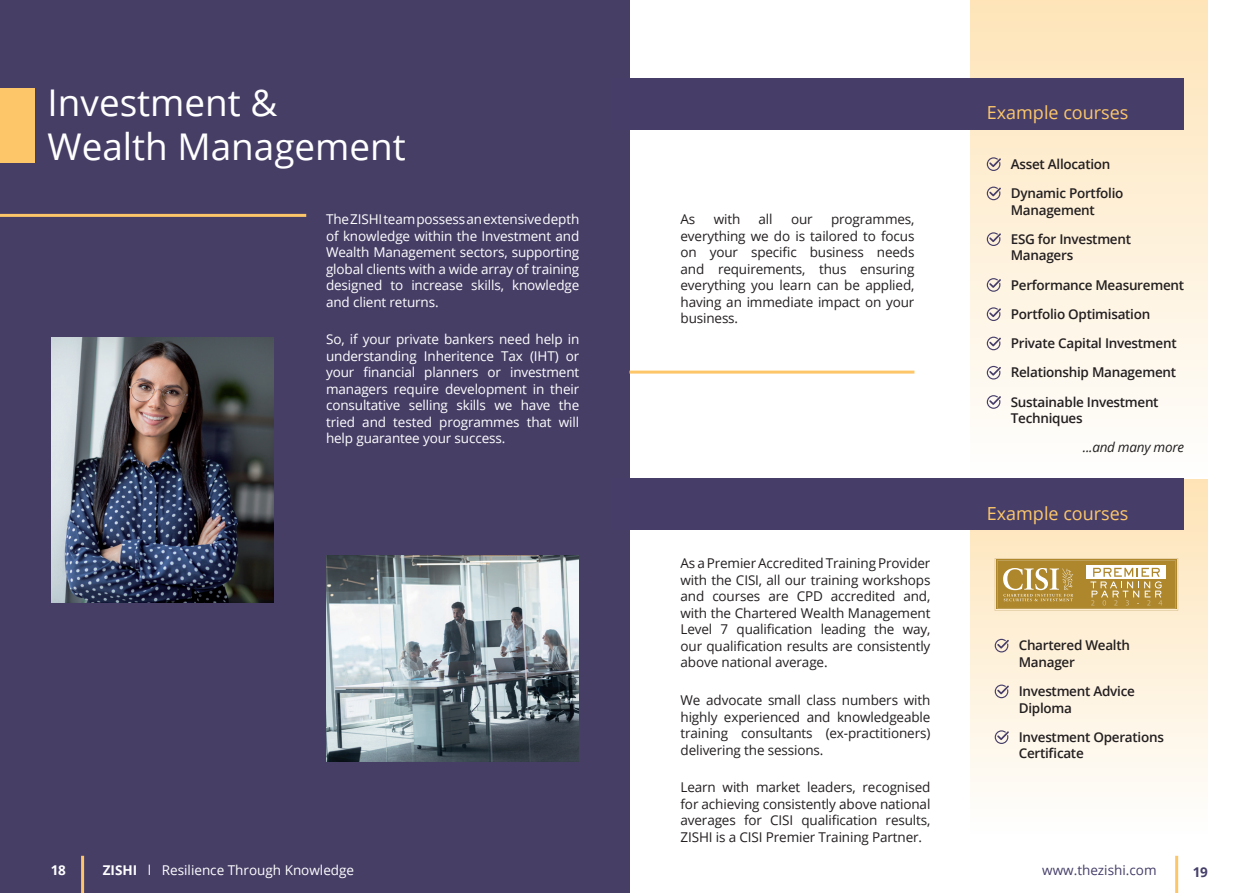
<style>
.page{position:relative;width:1259px;height:893px;background:#fff}
.page>*{position:absolute;margin:0;border:0;box-sizing:border-box;transform-origin:0 0}
.t1{font:36.9px/44.2px "Open Sans";color:#fff}
.t2{font:18px "Open Sans";color:#fdc769}
.t3{font:13.5px/16.5px "Open Sans";letter-spacing:-.01em;color:#231f20;text-align:justify}
.t4{font:13.5px/16.5px "Open Sans";letter-spacing:-.01em;color:#fff;text-align:justify}
.t5{font:600 13.5px/29.2px "Open Sans";letter-spacing:-.02em;color:#231f20}
.t6{font:13.5px "Open Sans";color:#463e69}
.t7{font:italic 13.5px "Open Sans";letter-spacing:-.02em;color:#231f20}
.t8{font:700 13.5px "Open Sans";color:#fff}
.t9{font:700 13.5px "Open Sans";color:#463e69}
.s1{font-weight:700}
</style>
<div class="page">
<div style="left:970px;top:479px;width:238px;height:355px;background:linear-gradient(to bottom,#fee3b6,#fefefe)"></div>
<div style="left:0;top:0;width:629px;height:893px;background:#473e66"></div>
<div style="left:0;top:88px;width:34px;height:74px;background:#fdc769"></div>
<div style="left:970px;top:0;width:238px;height:479px;background:linear-gradient(to bottom,#fee4b8,#fefefe)"></div>
<div style="left:612px;top:78px;width:572px;height:51px;background:#463e69"></div>
<svg style="left:986px;top:157px;width:15px;height:14px"></svg>
<svg style="left:986px;top:187px;width:15px;height:13px"></svg>
<svg style="left:986px;top:232px;width:15px;height:14px"></svg>
<svg style="left:986px;top:278px;width:15px;height:14px"></svg>
<svg style="left:986px;top:307px;width:15px;height:14px"></svg>
<svg style="left:986px;top:337px;width:15px;height:13px"></svg>
<svg style="left:986px;top:366px;width:15px;height:14px"></svg>
<svg style="left:986px;top:395px;width:15px;height:14px"></svg>
<svg style="left:994px;top:639px;width:15px;height:13px"></svg>
<svg style="left:994px;top:685px;width:15px;height:13px"></svg>
<svg style="left:994px;top:730px;width:15px;height:14px"></svg>
<hr style="left:0;top:214px;width:306px;height:3px;background:#fdc769">
<hr style="left:629px;top:371px;width:285px;height:3px;background:#fdc769">
<img style="left:327px;top:555px;width:251px;height:206px">
<hr style="left:81px;top:856px;width:3px;height:37px;background:#fdc769">
<hr style="left:1175px;top:856px;width:3px;height:37px;background:#fdc769">
<div style="left:612px;top:479px;width:572px;height:51px;background:#463e69"></div>
<img style="left:51px;top:337px;width:222px;height:266px">
<svg style="left:994px;top:558px;width:184px;height:53px;background:#c0a25c"></svg>
<h1 class="t1" style="left:48px;top:80px;width:360px">Investment &amp;<br>Wealth Management</h1>
<p class="t4" style="left:326px;top:211px;width:255px">The ZISHI team possess an extensive depth of knowledge within the Investment and Wealth Management sectors, supporting global clients with a wide array of training designed to increase skills, knowledge and client returns.</p>
<p class="t4" style="left:326px;top:331px;width:255px">So, if your private bankers need help in understanding Inheritence Tax (IHT) or your financial planners or investment managers require development in their consultative selling skills we have the tried and tested programmes that will help guarantee your success.</p>
<p class="t3" style="left:680px;top:211px;width:16px">As</p>
<p class="t3" style="left:713px;top:211px;width:28px">with</p>
<p class="t3" style="left:758px;top:211px;width:16px">all</p>
<p class="t3" style="left:791px;top:211px;width:23px">our</p>
<p class="t3" style="left:680px;top:211px;width:235px;text-indent:150px">programmes, everything we do is tailored to focus on your specific business needs and requirements, thus ensuring everything you learn can be applied, having an immediate impact on your business.</p>
<p class="t3" style="left:680px;top:555px;width:251px">As a Premier Accredited Training Provider with the CISI, all our training workshops and courses are CPD accredited and, with the Chartered Wealth Management Level 7 qualification leading the way, our qualification results are consistently above national average.</p>
<p class="t3" style="left:680px;top:692px;width:251px">We advocate small class numbers with highly experienced and knowledgeable training consultants (ex-practitioners) delivering the sessions.</p>
<p class="t3" style="left:680px;top:779px;width:251px">Learn with market leaders, recognised for achieving consistently above national averages for CISI qualification results, ZISHI is a CISI Premier Training Partner.</p>
<h2 class="t2" style="left:986px;top:101px;width:143px">Example courses</h2>
<p class="t5" style="left:1010px;top:149px;width:114px">Asset Allocation<br>Dynamic Portfolio</p>
<p class="t5" style="left:1010px;top:195px;width:122px">Management<br>ESG for Investment</p>
<p class="t5" style="left:1010px;top:241px;width:175px">Managers<br>Performance Measurement<br>Portfolio Optimisation<br>Private Capital Investment<br>Relationship Management<br>Sustainable Investment</p>
<p class="t5" style="left:1010px;top:403px;width:73px">Techniques</p>
<p class="t7" style="left:1083px;top:438px;width:103px">...and many more</p>
<h2 class="t2" style="left:986px;top:501px;width:143px">Example courses</h2>
<p class="t5" style="left:1018px;top:637px;width:113px;line-height:16.5px">Chartered Wealth<br>Manager</p>
<p class="t5" style="left:1018px;top:683px;width:118px;line-height:16.5px">Investment Advice<br>Diploma</p>
<p class="t5" style="left:1018px;top:728px;width:147px;line-height:16.5px">Investment Operations<br>Certificate</p>
<p class="t8" style="left:51px;top:861px;width:17px">18</p>
<p class="t4" style="left:103px;top:862px;width:253px"><span class="s1">ZISHI</span> l Resilience Through Knowledge</p>
<p class="t6" style="left:1042px;top:861px;width:116px">www.thezishi.com</p>
<p class="t9" style="left:1192px;top:863px;width:17px">19</p>
</div>
